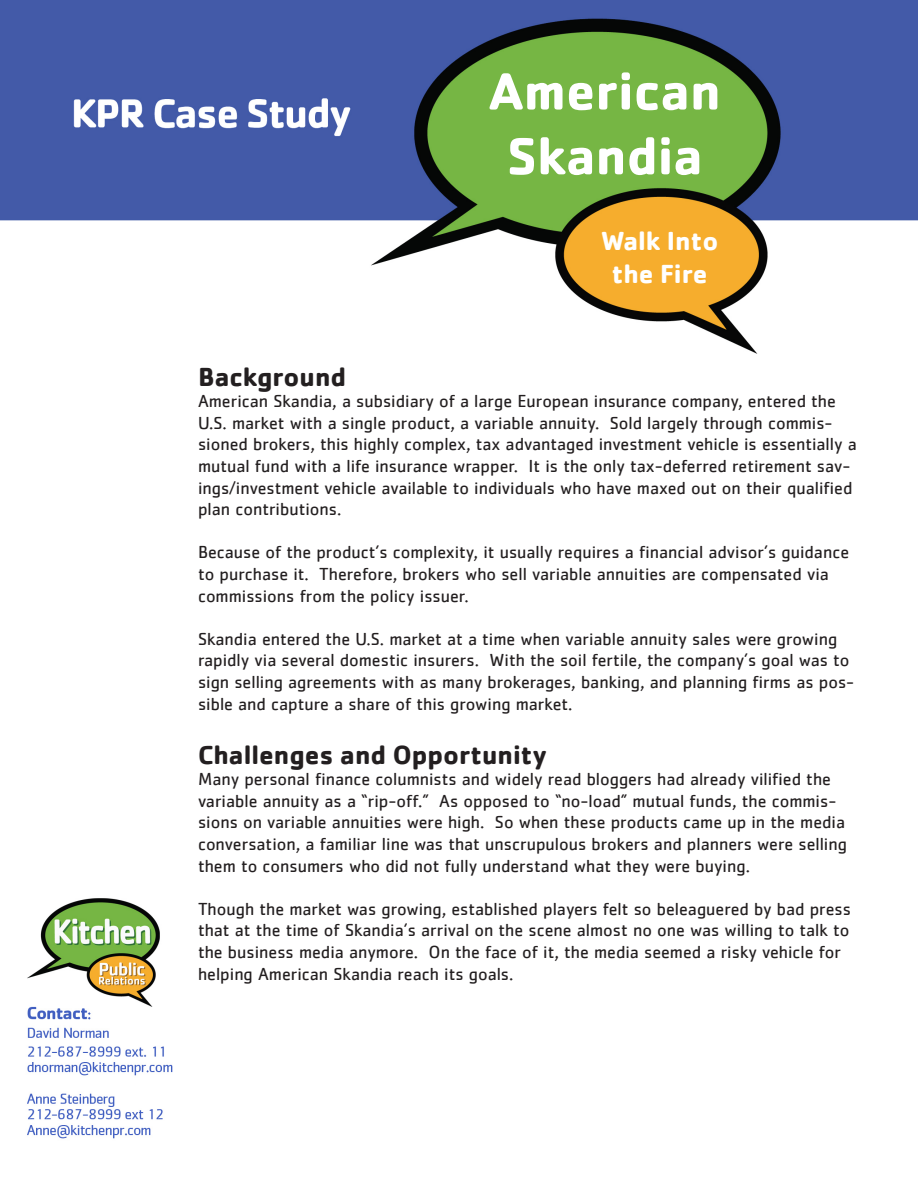
<style>
.page{position:relative;width:918px;height:1188px;background:#fff}
.page>*{position:absolute;margin:0;border:0;box-sizing:border-box;transform-origin:0 0}
.t1{font:700 54px "Cachet";color:#fff}
.t2{font:700 27px "Cachet";color:#231f20}
.t3{font:700 27px "Cachet";color:#fff}
.t4{font:18px/21.6px "Cachet";color:#231f20}
</style>
<div class="page">
<img style="left:0;top:0;width:918px;height:1139px">
<p class="t1" style="left:489px;top:56px;width:234px">American</p>
<p class="t1" style="left:507px;top:121px;width:197px">Skandia</p>
<p class="t3" style="left:601px;top:224px;width:119px">Walk Into</p>
<p class="t3" style="left:612px;top:256px;width:97px">the Fire</p>
<p class="t2" style="left:198px;top:359px;width:150px">Background</p>
<p class="t4" style="left:198px;top:390px;width:660px">American Skandia, a subsidiary of a large European insurance company, entered the U.S. market with a single product, a variable annuity. Sold largely through commis&shy;sioned brokers, this highly complex, tax advantaged investment vehicle is essentially a mutual fund with a life insurance wrapper. It is the only tax-deferred retirement sav&shy;ings/investment vehicle available to individuals who have maxed out on their qualified plan contributions.</p>
<p class="t4" style="left:198px;top:541px;width:653px">Because of the product’s complexity, it usually requires a financial advisor’s guidance to purchase it. Therefore, brokers who sell variable annuities are compensated via commissions from the policy issuer.</p>
<p class="t4" style="left:198px;top:628px;width:658px">Skandia entered the U.S. market at a time when variable annuity sales were growing rapidly via several domestic insurers. With the soil fertile, the company’s goal was to sign selling agreements with as many brokerages, banking, and planning firms as pos&shy;sible and capture a share of this growing market.</p>
<p class="t2" style="left:198px;top:737px;width:351px">Challenges and Opportunity</p>
<p class="t4" style="left:198px;top:768px;width:650px">Many personal finance columnists and widely read bloggers had already vilified the variable annuity as a “rip-off.” As opposed to “no-load” mutual funds, the commis&shy;sions on variable annuities were high. So when these products came up in the media conversation, a familiar line was that unscrupulous brokers and planners were selling them to consumers who did not fully understand what they were buying.</p>
<p class="t4" style="left:198px;top:898px;width:654px">Though the market was growing, established players felt so beleaguered by bad press that at the time of Skandia’s arrival on the scene almost no one was willing to talk to the business media anymore. On the face of it, the media seemed a risky vehicle for helping American Skandia reach its goals.</p>
</div>
